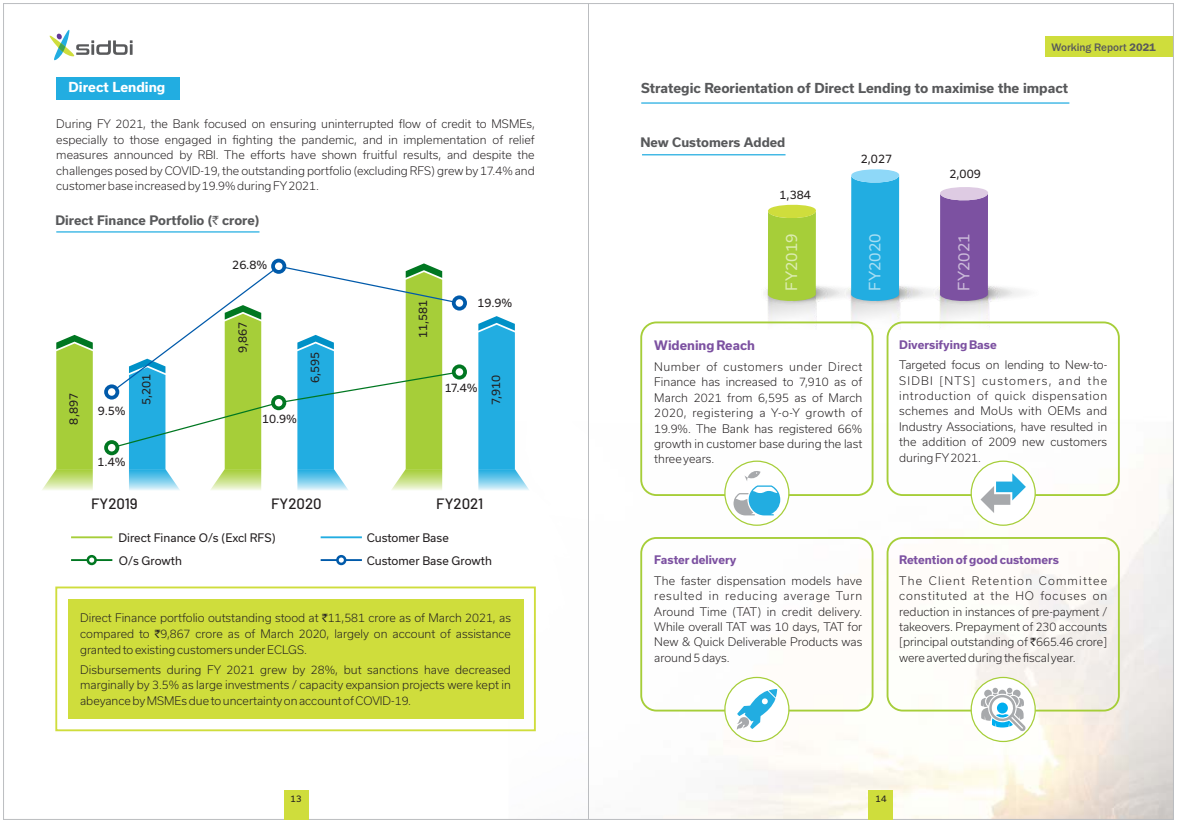
<style>
.page{position:relative;width:1177px;height:823px;background:#fff}
.page>*{position:absolute;margin:0;border:0;box-sizing:border-box;transform-origin:0 0}
.t1{font:500 15px "Barlow";color:#231f20}
.t2{font:15px "Usual";color:rgb(255 255 255/.6)}
.t3{font:700 13.12px "Usual";color:#58595b}
.t4{font:700 13.12px "Usual";color:#fff}
.t5{font:700 12.5px "Usual";color:#58595b}
.t6{font:700 12.5px "Usual";color:#7c51a1}
.t7{font:300 11.25px/15.5px "Usual";color:#231f20;text-align:justify}
.t8{font:11.25px "Usual";color:#231f20}
.t9{font:700 11.25px "Usual";color:#7c51a1}
.t10{font:500 11.25px "Franklin Gothic";color:#58595b}
.t11{font:8.75px "Usual";color:#231f20}
.s1{font-family:"Rupee Foradian";font-weight:400}
.s2{font-weight:600}
</style>
<div class="page">
<img style="left:54px;top:60px;width:1117px;height:757px">
<svg style="left:49px;top:29px;width:84px;height:31px"></svg>
<div style="left:1045px;top:36px;width:128px;height:21px;background:#cfdd3c"></div>
<div style="left:283px;top:789px;width:25px;height:30px;background:#cfdd3c"></div>
<div style="left:868px;top:789px;width:25px;height:30px;background:#cfdd3c"></div>
<div style="left:56px;top:77px;width:124px;height:22px;background:#22ade1"></div>
<hr style="left:71px;top:536px;width:41px;height:2px;background:#a6ce39">
<hr style="left:320px;top:536px;width:42px;height:2px;background:#22ade1">
<hr style="left:320px;top:558px;width:42px;height:2px;background:#005aaa">
<hr style="left:71px;top:558px;width:41px;height:2px;background:#007721">
<svg style="left:42px;top:334px;width:51px;height:156px"></svg>
<svg style="left:478px;top:316px;width:52px;height:174px"></svg>
<svg style="left:87px;top:554px;width:10px;height:11px"></svg>
<svg style="left:336px;top:554px;width:10px;height:11px"></svg>
<hr style="left:56px;top:231px;width:203px;height:1px;background:#22ade1">
<svg style="left:104px;top:258px;width:363px;height:232px"></svg>
<div style="left:68px;top:599px;width:455px;height:119px;background:#cfdd3c"></div>
<img style="left:761px;top:282px;width:83px;height:47px">
<svg style="left:767px;top:202px;width:50px;height:101px;background:#b2d34d"></svg>
<img style="left:844px;top:282px;width:89px;height:47px">
<svg style="left:850px;top:167px;width:50px;height:136px;background:#3db6e3"></svg>
<img style="left:933px;top:282px;width:104px;height:47px">
<svg style="left:939px;top:185px;width:50px;height:118px;background:#8f6aae"></svg>
<div style="left:55px;top:586px;width:481px;height:144px;border:2px solid #cfdd3c"></div>
<div style="left:640px;top:321px;width:233px;height:174px;border:2px solid #a6ce39;border-radius:15px"></div>
<div style="left:886px;top:321px;width:233px;height:174px;border:2px solid #a6ce39;border-radius:15px"></div>
<hr style="left:641px;top:102px;width:428px;height:2px;background:#22ade1">
<div style="left:640px;top:536px;width:233px;height:175px;border:2px solid #a6ce39;border-radius:15px"></div>
<div style="left:886px;top:536px;width:233px;height:175px;border:2px solid #a6ce39;border-radius:15px"></div>
<svg style="left:970px;top:676px;width:65px;height:65px"></svg>
<div style="left:724px;top:676px;width:65px;height:65px;background:#fff;border:1px solid #a6ce39;border-radius:50%"></div>
<svg style="left:980px;top:687px;width:45px;height:44px"></svg>
<svg style="left:724px;top:460px;width:65px;height:65px"></svg>
<div style="left:970px;top:460px;width:65px;height:65px;background:#fff;border:1px solid #a6ce39;border-radius:50%"></div>
<svg style="left:737px;top:689px;width:40px;height:40px"></svg>
<svg style="left:733px;top:469px;width:47px;height:46px"></svg>
<svg style="left:980px;top:473px;width:45px;height:40px"></svg>
<hr style="left:642px;top:154px;width:143px;height:1px;background:#22ade1">
<p class="t4" style="left:69px;top:82px;width:98px">Direct Lending</p>
<p class="t7" style="left:56px;top:118px;width:480px">During FY 2021, the Bank focused on ensuring uninterrupted flow of credit to MSMEs, especially to those engaged in fighting the pandemic, and in implementation of relief measures announced by RBI. The efforts have shown fruitful results, and despite the challenges posed by COVID-19, the outstanding portfolio (excluding RFS) grew by 17.4% and customer base increased by19.9% during FY2021.</p>
<p class="t5" style="left:55px;top:215px;width:205px">Direct Finance Portfolio (<span class="s1">`</span> crore)</p>
<p class="t8" style="left:69px;top:424px;width:33px;rotate:-90deg">8,897</p>
<p class="t8" style="left:98px;top:406px;width:29px">9.5%</p>
<p class="t8" style="left:142px;top:405px;width:33px;rotate:-90deg">5,201</p>
<p class="t8" style="left:232px;top:260px;width:37px">26.8%</p>
<p class="t8" style="left:238px;top:353px;width:32px;rotate:-90deg">9,867</p>
<p class="t8" style="left:262px;top:414px;width:36px">10.9%</p>
<p class="t8" style="left:310px;top:383px;width:33px;rotate:-90deg">6,595</p>
<p class="t8" style="left:419px;top:338px;width:40px;rotate:-90deg">11,581</p>
<p class="t8" style="left:477px;top:298px;width:36px">19.9%</p>
<p class="t8" style="left:445px;top:383px;width:34px">17.4%</p>
<p class="t8" style="left:491px;top:404px;width:31px;rotate:-90deg">7,910</p>
<p class="t8" style="left:97px;top:458px;width:30px">1.4%</p>
<h1 class="t1" style="left:91px;top:494px;width:48px">FY2019</h1>
<h1 class="t1" style="left:271px;top:494px;width:52px">FY2020</h1>
<h1 class="t1" style="left:436px;top:494px;width:49px">FY2021</h1>
<p class="t8" style="left:118px;top:533px;width:158px">Direct Finance O/s (Excl RFS)</p>
<p class="t8" style="left:367px;top:533px;width:84px">Customer Base</p>
<p class="t8" style="left:119px;top:556px;width:65px">O/s Growth</p>
<p class="t8" style="left:367px;top:556px;width:127px">Customer Base Growth</p>
<p class="t7" style="left:80px;top:611px;width:432px;line-height:15.9px">Direct Finance portfolio outstanding stood at <span class="s1">`</span>11,581 crore as of March 2021, as compared to <span class="s1">`</span>9,867 crore as of March 2020, largely on account of assistance granted to existing customers under ECLGS.</p>
<p class="t7" style="left:80px;top:663px;width:432px">Disbursements during FY 2021 grew by 28%, but sanctions have decreased marginally by 3.5% as large investments / capacity expansion projects were kept in abeyance byMSMEs due to uncertaintyon account of COVID-19.</p>
<p class="t10" style="left:1051px;top:43px;width:106px">Working Report <span class="s2">2021</span></p>
<p class="t3" style="left:641px;top:83px;width:428px">Strategic Reorientation of Direct Lending to maximise the impact</p>
<p class="t5" style="left:640px;top:138px;width:146px">New Customers Added</p>
<p class="t8" style="left:779px;top:190px;width:33px">1,384</p>
<p class="t8" style="left:860px;top:155px;width:33px">2,027</p>
<p class="t8" style="left:949px;top:170px;width:33px">2,009</p>
<h1 class="t2" style="left:786px;top:290px;width:58px;rotate:-90deg">FY2019</h1>
<h1 class="t2" style="left:869px;top:290px;width:58px;rotate:-90deg">FY2020</h1>
<h1 class="t2" style="left:958px;top:290px;width:58px;rotate:-90deg">FY2021</h1>
<p class="t6" style="left:654px;top:340px;width:102px">Widening Reach</p>
<p class="t7" style="left:654px;top:360px;width:209px">Number of customers under Direct Finance has increased to 7,910 as of March 2021 from 6,595 as of March 2020, registering a Y-o-Y growth of 19.9%. The Bank has registered 66% growth in customer base during the last three years.</p>
<p class="t9" style="left:654px;top:555px;width:84px">Faster delivery</p>
<p class="t7" style="left:654px;top:573px;width:209px">The faster dispensation models have resulted in reducing average Turn Around Time (TAT) in credit delivery.<br>While overall TAT was 10 days, TAT for New &amp; Quick Deliverable Products was around 5 days.</p>
<p class="t9" style="left:899px;top:340px;width:99px">Diversifying Base</p>
<p class="t7" style="left:899px;top:358px;width:210px">Targeted focus on lending to New-to-SIDBI [NTS] customers, and the introduction of quick dispensation schemes and MoUs with OEMs and Industry Associations, have resulted in the addition of 2009 new customers during FY2021.</p>
<p class="t9" style="left:899px;top:555px;width:161px">Retention of good customers</p>
<p class="t7" style="left:899px;top:573px;width:209px">The Client Retention Committee constituted at the HO focuses on reduction in instances of pre-payment / takeovers. Prepayment of 230 accounts [principal outstanding of <span class="s1">`</span>665.46 crore] were averted during the fiscal year.</p>
<p class="t11" style="left:290px;top:795px;width:12px">13</p>
<p class="t11" style="left:875px;top:795px;width:12px">14</p>
</div>
